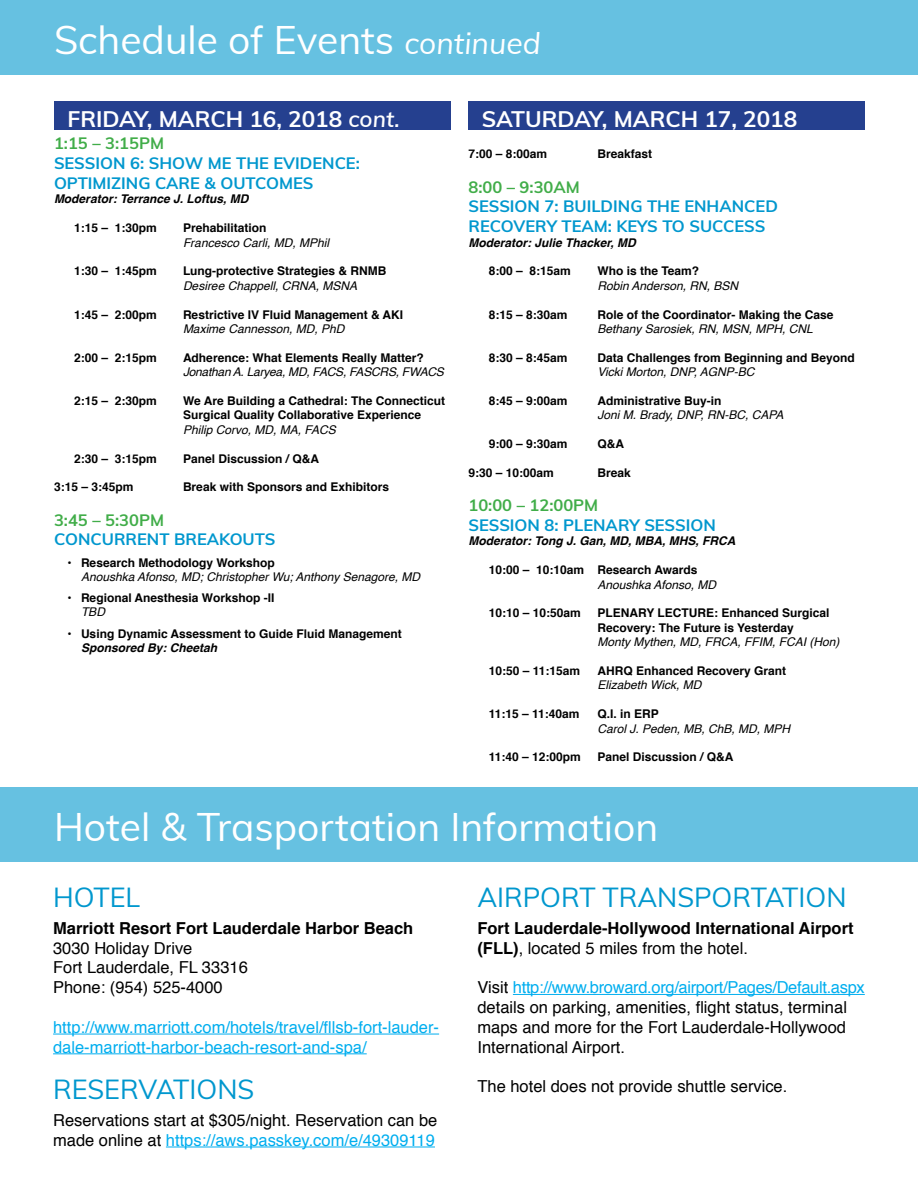
<style>
.page{position:relative;width:918px;height:1188px;background:#fff}
.page>*{position:absolute;margin:0;border:0;box-sizing:border-box;transform-origin:0 0}
.t1{font:39px "Muli";color:#fff}
.t2{font:27px "Muli";color:#0097ce}
.t3{font:700 22.5px "Muli";color:#fff}
.t4{font:16.5px/19.8px "Helvetica";color:#000}
.t5{font:700 16.5px/19.8px "Muli";color:#0097ce}
.t6{font:700 16.5px/19.8px "Helvetica";color:#000}
.t7{font:16.5px/19.8px "Helvetica";color:#00aeef}
.t8{font:700 16.5px "Muli";color:#41ad49}
.t9{font:700 12px/14.4px "Helvetica";color:#000}
.t10{font:italic 12px "Helvetica";color:#000}
.t11{font:italic 700 12px "Helvetica";color:#000}
.t12{font:italic 12px "Helvetica";letter-spacing:-.02em;color:#000}
.s1{font-style:italic;font-size:30px}
.s2{font-weight:600;font-style:italic}
.s3{color:#00aeef}
.s4{font-weight:400}
</style>
<div class="page">
<div style="left:0;top:0;width:918px;height:75px;background:#66c1e1"></div>
<div style="left:0;top:787px;width:918px;height:75px;background:#66c1e1"></div>
<div style="left:54px;top:102px;width:396px;height:28px;background:#25408f"></div>
<div style="left:468px;top:102px;width:397px;height:28px;background:#25408f"></div>
<hr style="left:53px;top:1034px;width:386px;height:1px;background:#00aeef">
<hr style="left:53px;top:1053px;width:314px;height:1px;background:#00aeef">
<hr style="left:166px;top:1147px;width:269px;height:1px;background:#00aeef">
<hr style="left:513px;top:994px;width:352px;height:1px;background:#00aeef">
<h1 class="t1" style="left:54px;top:12px;width:488px">Schedule of Events <span class="s1">continued</span></h1>
<h3 class="t3" style="left:68px;top:102px;width:334px">FRIDAY, MARCH 16, 2018 <span class="s2">cont.</span></h3>
<h3 class="t8" style="left:54px;top:131px;width:112px">1:15 – 3:15PM</h3>
<h3 class="t5" style="left:54px;top:153px;width:307px">SESSION 6: SHOW ME THE EVIDENCE:<br>OPTIMIZING CARE &amp; OUTCOMES</h3>
<p class="t11" style="left:54px;top:189px;width:196px">Moderator: Terrance J. Loftus, MD</p>
<p class="t9" style="left:74px;top:221px;width:84px">1:15 – 1:30pm</p>
<p class="t9" style="left:183px;top:221px;width:85px">Prehabilitation</p>
<p class="t10" style="left:183px;top:233px;width:148px">Francesco Carli, MD, MPhil</p>
<p class="t9" style="left:74px;top:264px;width:84px">1:30 – 1:45pm</p>
<p class="t9" style="left:183px;top:264px;width:205px">Lung-protective Strategies &amp; RNMB</p>
<p class="t10" style="left:183px;top:276px;width:176px">Desiree Chappell, CRNA, MSNA</p>
<p class="t9" style="left:74px;top:307px;width:84px">1:45 – 2:00pm</p>
<p class="t9" style="left:183px;top:307px;width:222px">Restrictive IV Fluid Management &amp; AKI</p>
<p class="t10" style="left:183px;top:319px;width:163px">Maxime Cannesson, MD, PhD</p>
<p class="t9" style="left:74px;top:351px;width:84px">2:00 – 2:15pm</p>
<p class="t9" style="left:183px;top:351px;width:242px">Adherence: What Elements Really Matter?</p>
<p class="t12" style="left:183px;top:363px;width:262px">Jonathan A. Laryea, MD, FACS, FASCRS, FWACS</p>
<p class="t9" style="left:74px;top:394px;width:84px">2:15 – 2:30pm</p>
<p class="t9" style="left:183px;top:394px;width:264px">We Are Building a Cathedral: The Connecticut<br>Surgical Quality Collaborative Experience</p>
<p class="t10" style="left:183px;top:420px;width:154px">Philip Corvo, MD, MA, FACS</p>
<p class="t9" style="left:74px;top:451px;width:84px">2:30 – 3:15pm</p>
<p class="t9" style="left:183px;top:451px;width:138px">Panel Discussion / Q&amp;A</p>
<p class="t9" style="left:54px;top:480px;width:81px">3:15 – 3:45pm</p>
<p class="t9" style="left:183px;top:480px;width:208px">Break with Sponsors and Exhibitors</p>
<h3 class="t8" style="left:54px;top:508px;width:112px">3:45 – 5:30PM</h3>
<h3 class="t5" style="left:54px;top:529px;width:223px">CONCURRENT BREAKOUTS</h3>
<p class="t9" style="left:68px;top:555px;width:209px">• Research Methodology Workshop</p>
<p class="t10" style="left:81px;top:567px;width:341px">Anoushka Afonso, MD; Christopher Wu; Anthony Senagore, MD</p>
<p class="t9" style="left:68px;top:591px;width:208px">• Regional Anesthesia Workshop -II</p>
<p class="t10" style="left:81px;top:603px;width:25px">TBD</p>
<p class="t9" style="left:68px;top:626px;width:336px">• Using Dynamic Assessment to Guide Fluid Management</p>
<p class="t11" style="left:81px;top:638px;width:138px">Sponsored By: Cheetah</p>
<h3 class="t3" style="left:482px;top:102px;width:317px">SATURDAY, MARCH 17, 2018</h3>
<p class="t9" style="left:468px;top:147px;width:80px">7:00 – 8:00am</p>
<p class="t9" style="left:597px;top:147px;width:56px">Breakfast</p>
<h3 class="t8" style="left:468px;top:175px;width:113px">8:00 – 9:30AM</h3>
<h3 class="t5" style="left:468px;top:196px;width:311px">SESSION 7: BUILDING THE ENHANCED<br>RECOVERY TEAM: KEYS TO SUCCESS</h3>
<p class="t11" style="left:468px;top:232px;width:169px">Moderator: Julie Thacker, MD</p>
<p class="t9" style="left:489px;top:264px;width:84px">8:00 – 8:15am</p>
<p class="t9" style="left:597px;top:264px;width:103px">Who is the Team?</p>
<p class="t10" style="left:597px;top:276px;width:142px">Robin Anderson, RN, BSN</p>
<p class="t9" style="left:489px;top:307px;width:80px">8:15 – 8:30am</p>
<p class="t9" style="left:597px;top:307px;width:238px">Role of the Coordinator- Making the Case</p>
<p class="t10" style="left:597px;top:319px;width:217px">Bethany Sarosiek, RN, MSN, MPH, CNL</p>
<p class="t9" style="left:489px;top:351px;width:80px">8:30 – 8:45am</p>
<p class="t9" style="left:597px;top:351px;width:259px">Data Challenges from Beginning and Beyond</p>
<p class="t10" style="left:597px;top:363px;width:158px">Vicki Morton, DNP, AGNP-BC</p>
<p class="t9" style="left:489px;top:394px;width:80px">8:45 – 9:00am</p>
<p class="t9" style="left:597px;top:394px;width:126px">Administrative Buy-in</p>
<p class="t10" style="left:597px;top:406px;width:188px">Joni M. Brady, DNP, RN-BC, CAPA</p>
<p class="t9" style="left:489px;top:437px;width:80px">9:00 – 9:30am</p>
<p class="t9" style="left:597px;top:437px;width:28px">Q&amp;A</p>
<p class="t9" style="left:468px;top:466px;width:87px">9:30 – 10:00am</p>
<p class="t9" style="left:597px;top:466px;width:35px">Break</p>
<h3 class="t8" style="left:468px;top:493px;width:131px">10:00 – 12:00PM</h3>
<h3 class="t5" style="left:468px;top:514px;width:249px">SESSION 8: PLENARY SESSION</h3>
<p class="t11" style="left:468px;top:531px;width:269px">Moderator: Tong J. Gan, MD, MBA, MHS, FRCA</p>
<p class="t9" style="left:489px;top:563px;width:210px">10:00 – 10:10am Research Awards</p>
<p class="t10" style="left:597px;top:575px;width:120px">Anoushka Afonso, MD</p>
<p class="t9" style="left:489px;top:606px;width:94px">10:10 – 10:50am</p>
<p class="t9" style="left:597px;top:606px;width:234px">PLENARY LECTURE: Enhanced Surgical<br>Recovery: The Future is Yesterday</p>
<p class="t10" style="left:597px;top:633px;width:244px">Monty Mythen, MD, FRCA, FFIM, FCAI (Hon)</p>
<p class="t9" style="left:489px;top:664px;width:93px">10:50 – 11:15am</p>
<p class="t9" style="left:597px;top:664px;width:190px">AHRQ Enhanced Recovery Grant</p>
<p class="t10" style="left:597px;top:676px;width:106px">Elizabeth Wick, MD</p>
<p class="t9" style="left:489px;top:707px;width:92px">11:15 – 11:40am</p>
<p class="t9" style="left:597px;top:707px;width:63px">Q.I. in ERP</p>
<p class="t10" style="left:597px;top:719px;width:194px">Carol J. Peden, MB, ChB, MD, MPH</p>
<p class="t9" style="left:489px;top:750px;width:94px">11:40 – 12:00pm</p>
<p class="t9" style="left:597px;top:750px;width:138px">Panel Discussion / Q&amp;A</p>
<h1 class="t1" style="left:54px;top:799px;width:606px">Hotel &amp; Trasportation Information</h1>
<h2 class="t2" style="left:53px;top:878px;width:89px">HOTEL</h2>
<h3 class="t6" style="left:53px;top:918px;width:362px">Marriott Resort Fort Lauderdale Harbor Beach</h3>
<h3 class="t4" style="left:53px;top:938px;width:196px">3030 Holiday Drive<br>Fort Lauderdale, FL 33316<br>Phone: (954) 525-4000</h3>
<h3 class="t7" style="left:53px;top:1018px;width:388px">http://www.marriott.com/hotels/travel/fllsb-fort-lauder&shy;dale-marriott-harbor-beach-resort-and-spa/</h3>
<h2 class="t2" style="left:53px;top:1070px;width:203px">RESERVATIONS</h2>
<h3 class="t4" style="left:53px;top:1111px;width:386px">Reservations start at $305/night. Reservation can be made online at <span class="s3">https://aws.passkey.com/e/49309119</span></h3>
<h2 class="t2" style="left:477px;top:878px;width:371px">AIRPORT TRANSPORTATION</h2>
<h3 class="t6" style="left:477px;top:918px;width:378px">Fort Lauderdale-Hollywood International Airport (FLL)<span class="s4">, located 5 miles from the hotel.</span></h3>
<h3 class="t4" style="left:477px;top:978px;width:389px">Visit <span class="s3">http://www.broward.org/airport/Pages/Default.aspx </span>details on parking, amenities, flight status, terminal maps and more for the Fort Lauderdale-Hollywood International Airport.</h3>
<h3 class="t4" style="left:477px;top:1077px;width:311px">The hotel does not provide shuttle service.</h3>
</div>
